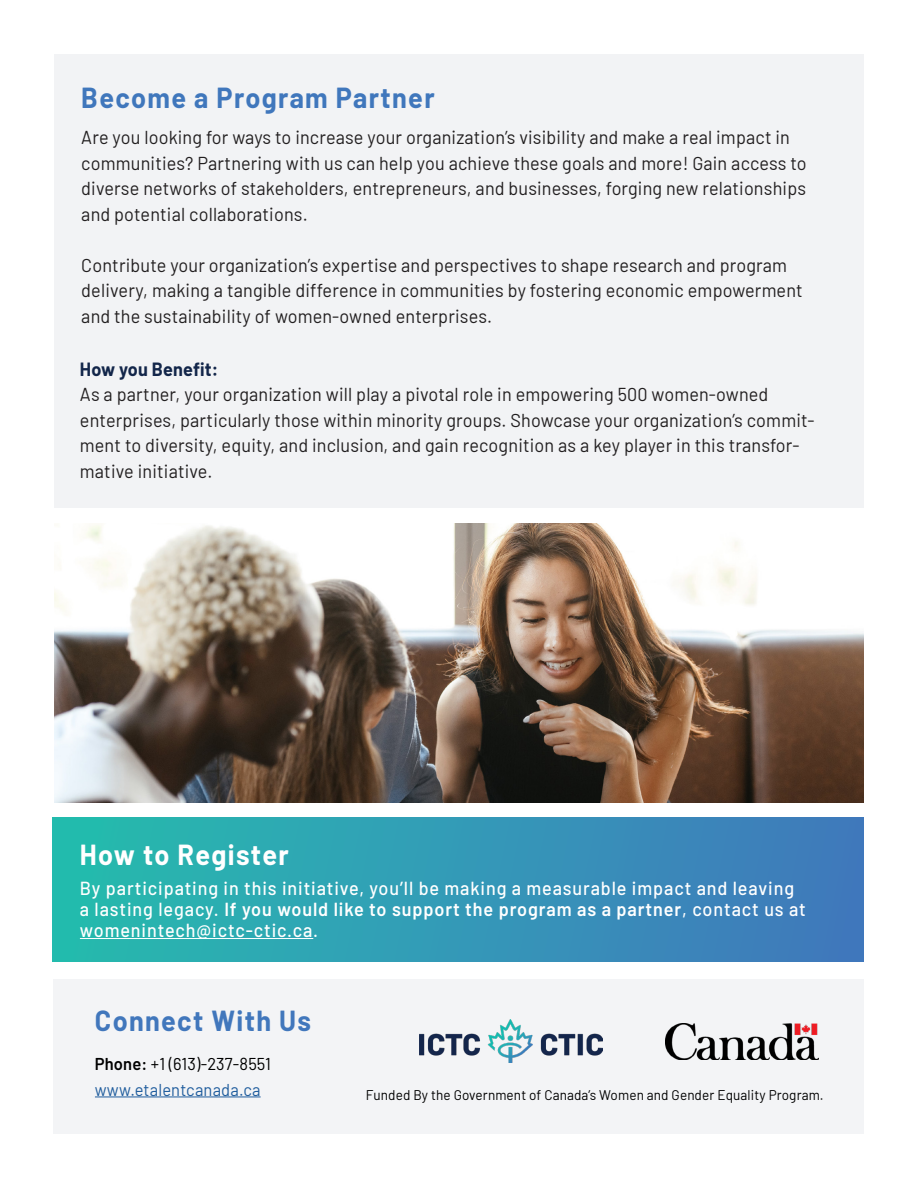
<style>
.page{position:relative;width:918px;height:1188px;background:#fff}
.page>*{position:absolute;margin:0;border:0;box-sizing:border-box;transform-origin:0 0}
.t1{font:700 28.35px "Barlow";letter-spacing:.05em;color:#4077bc;scale:.95 1}
.t2{font:700 28.35px "Barlow";letter-spacing:.05em;color:#4177bc;scale:.95 1}
.t3{font:700 28.35px "Barlow";letter-spacing:.05em;color:#fff;scale:.95 1}
.t4{font:500 18.9px/21px "Barlow";letter-spacing:.05em;color:#fff;scale:.95 1}
.t5{font:18.75px/25.5px "Barlow";letter-spacing:.01em;color:#221f20;scale:.96 1}
.t6{font:700 18.75px "Barlow";letter-spacing:.01em;color:#13264a;scale:.96 1}
.t7{font:17.1px/25.5px "Barlow";letter-spacing:.01em;color:#215e9e;scale:.96 1}
.t8{font:14.1px "Barlow";letter-spacing:.01em;color:#000;scale:.96 1}
.s1{font-weight:600}
.s2{font-weight:600;color:#000}
.s3{color:#000}
</style>
<div class="page">
<div style="left:54px;top:980px;width:810px;height:154px;background:#f3f4f6"></div>
<hr style="left:95px;top:1097px;width:166px;height:1px;background:#215e9e">
<img style="left:419px;top:1019px;width:183px;height:43px">
<img style="left:665px;top:1023px;width:154px;height:37px">
<div style="left:54px;top:54px;width:810px;height:453px;background:#f2f3f5"></div>
<div style="left:53px;top:818px;width:811px;height:143px;background:linear-gradient(to right,#25bcae,#4177bd)"></div>
<hr style="left:80px;top:938px;width:233px;height:1px;background:#fff">
<img style="left:54px;top:524px;width:810px;height:278px">
<h1 class="t1" style="left:81px;top:77px;width:374px">Become a Program Partner</h1>
<p class="t5" style="left:81px;top:123px;width:757px">Are you looking for ways to increase your organization’s visibility and make a real impact in communities? Partnering with us can help you achieve these goals and more! Gain access to diverse networks of stakeholders, entrepreneurs, and businesses, forging new relationships and potential collaborations.</p>
<p class="t5" style="left:81px;top:251px;width:753px">Contribute your organization’s expertise and perspectives to shape research and program delivery, making a tangible difference in communities by fostering economic empowerment and the sustainability of women-owned enterprises.</p>
<p class="t6" style="left:80px;top:355px;width:146px">How you Benefit:</p>
<p class="t5" style="left:80px;top:381px;width:767px">As a partner, your organization will play a pivotal role in empowering 500 women-owned enterprises, particularly those within minority groups. Showcase your organization’s commit&shy;ment to diversity, equity, and inclusion, and gain recognition as a key player in this transfor&shy;mative initiative.</p>
<h1 class="t3" style="left:80px;top:834px;width:221px">How to Register</h1>
<p class="t4" style="left:80px;top:876px;width:766px">By participating in this initiative, you’ll be making a measurable impact and leaving a lasting legacy. <span class="s1">If you would like to support the program as a partner</span>, contact us at womenintech@ictc-ctic.ca.</p>
<h1 class="t2" style="left:95px;top:1000px;width:229px">Connect With Us</h1>
<p class="t7" style="left:95px;top:1050px;width:185px"><span class="s2">Phone:</span> <span class="s3">+1 (613)-237-8551 </span>www.etalentcanada.ca</p>
<p class="t8" style="left:366px;top:1085px;width:478px">Funded By the Government of Canada’s Women and Gender Equality Program.</p>
</div>
